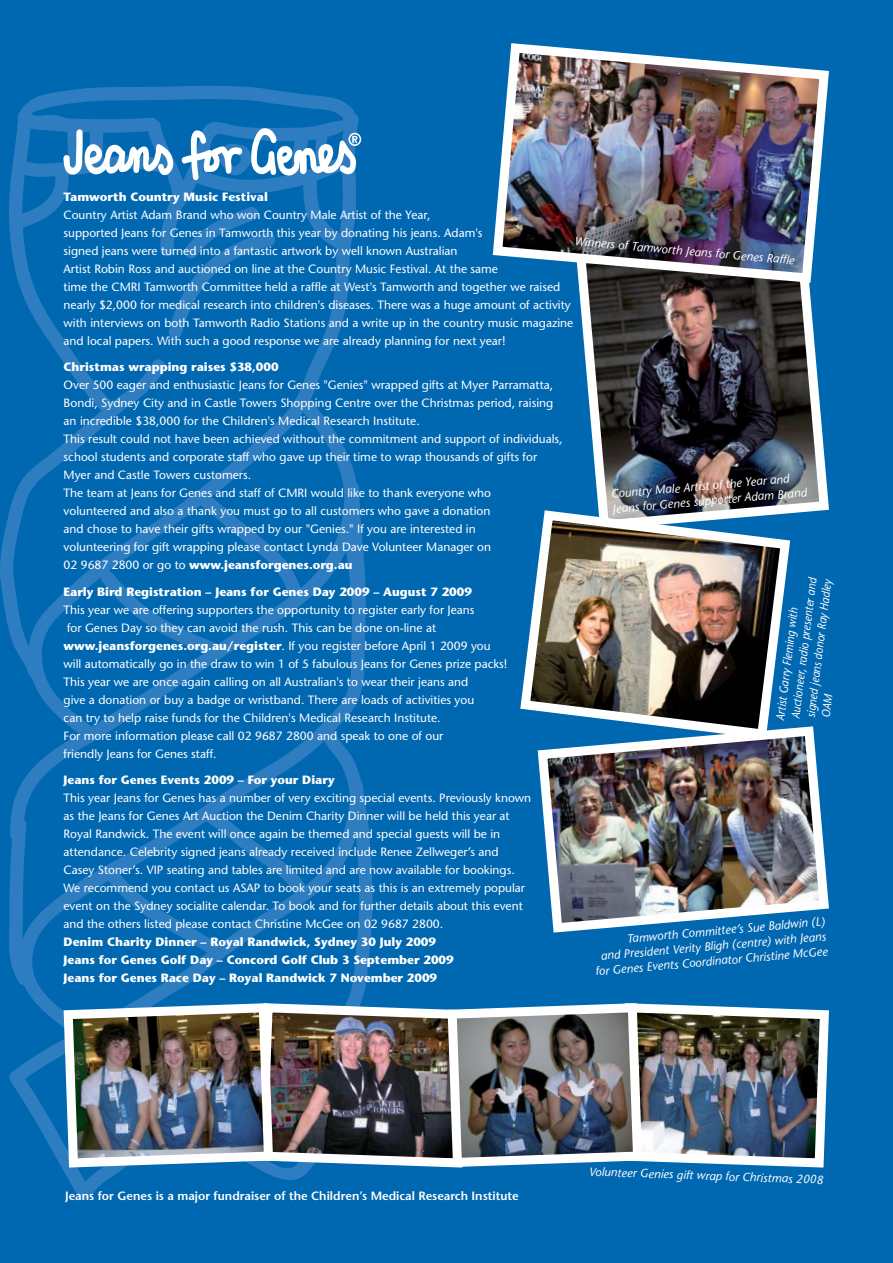
<style>
.page{position:relative;width:893px;height:1263px;background:#0067b1}
.page>*{position:absolute;margin:0;border:0;box-sizing:border-box;transform-origin:0 0}
.t1{font:12px/18px "Stone Sans";color:#fff}
.t2{font:700 12px/18px "Stone Sans";color:#fff}
.t3{font:italic 12px/15px "Stone Sans";color:#fff;text-align:right}
.t4{font:italic 12px "Stone Sans";color:#fff;scale:.9 1}
.t5{font:600 12px "Stone Sans";color:#fff}
.s1{font-weight:700}
</style>
<div class="page">
<svg style="left:0;top:86px;width:373px;height:1114px"></svg>
<svg style="left:167px;top:204px;width:111px;height:138px"></svg>
<svg style="left:64px;top:128px;width:110px;height:48px"></svg>
<svg style="left:180px;top:127px;width:181px;height:53px"></svg>
<img style="left:579px;top:288px;width:250px;height:225px">
<img style="left:492px;top:43px;width:337px;height:245px">
<img style="left:59px;top:998px;width:770px;height:174px">
<img style="left:520px;top:505px;width:275px;height:216px">
<img style="left:537px;top:721px;width:292px;height:212px">
<p class="t2" style="left:64px;top:189px;width:206px">Tamworth Country Music Festival</p>
<p class="t1" style="left:64px;top:207px;width:511px">Country Artist Adam Brand who won Country Male Artist of the Year,<br>supported Jeans for Genes in Tamworth this year by donating his jeans. Adam's<br>signed jeans were turned into a fantastic artwork by well known Australian<br>Artist Robin Ross and auctioned on line at the Country Music Festival. At the same<br>time the CMRI Tamworth Committee held a raffle at West's Tamworth and together we raised nearly $2,000 for medical research into children's diseases. There was a huge amount of activity with interviews on both Tamworth Radio Stations and a write up in the country music magazine and local papers. With such a good response we are already planning for next year!</p>
<p class="t2" style="left:64px;top:359px;width:217px">Christmas wrapping raises $38,000</p>
<p class="t1" style="left:64px;top:377px;width:501px">Over 500 eager and enthusiastic Jeans for Genes "Genies" wrapped gifts at Myer Parramatta, Bondi, Sydney City and in Castle Towers Shopping Centre over the Christmas period, raising an incredible $38,000 for the Children's Medical Research Institute.<br>This result could not have been achieved without the commitment and support of individuals, school students and corporate staff who gave up their time to wrap thousands of gifts for Myer and Castle Towers customers.<br>The team at Jeans for Genes and staff of CMRI would like to thank everyone who<br>volunteered and also a thank you must go to all customers who gave a donation<br>and chose to have their gifts wrapped by our "Genies." If you are interested in<br>volunteering for gift wrapping please contact Lynda Dave Volunteer Manager on<br>02 9687 2800 or go to <span class="s1">www.jeansforgenes.org.au</span></p>
<p class="t2" style="left:64px;top:584px;width:410px">Early Bird Registration – Jeans for Genes Day 2009 – August 7 2009</p>
<p class="t1" style="left:64px;top:602px;width:445px">This year we are offering supporters the opportunity to register early for Jeans<br>for Genes Day so they can avoid the rush. This can be done on-line at <span class="s1">www.jeansforgenes.org.au/register</span>. If you register before April 1 2009 you will automatically go in the draw to win 1 of 5 fabulous Jeans for Genes prize packs!<br>This year we are once again calling on all Australian's to wear their jeans and<br>give a donation or buy a badge or wristband. There are loads of activities you<br>can try to help raise funds for the Children's Medical Research Institute.<br>For more information please call 02 9687 2800 and speak to one of our<br>friendly Jeans for Genes staff.</p>
<p class="t2" style="left:64px;top:772px;width:273px">Jeans for Genes Events 2009 – For your Diary</p>
<p class="t1" style="left:64px;top:790px;width:469px">This year Jeans for Genes has a number of very exciting special events. Previously known as the Jeans for Genes Art Auction the Denim Charity Dinner will be held this year at Royal Randwick. The event will once again be themed and special guests will be in attendance. Celebrity signed jeans already received include Renee Zellweger’s and Casey Stoner’s. VIP seating and tables are limited and are now available for bookings.<br>We recommend you contact us ASAP to book your seats as this is an extremely popular event on the Sydney socialite calendar. To book and for further details about this event and the others listed please contact Christine McGee on 02 9687 2800.</p>
<p class="t2" style="left:64px;top:934px;width:392px">Denim Charity Dinner – Royal Randwick, Sydney 30 July 2009<br>Jeans for Genes Golf Day – Concord Golf Club 3 September 2009<br>Jeans for Genes Race Day – Royal Randwick 7 November 2009</p>
<p class="t3" style="left:575px;top:235px;width:222px;rotate:5deg">Winners of Tamworth Jeans for Genes Raffle</p>
<p class="t3" style="left:611px;top:488px;width:197px;text-align:left;rotate:-5deg">Country Male Artist of the Year and<br>Jeans for Genes supporter Adam Brand</p>
<p class="t4" style="left:791px;top:718px;width:159px;rotate:-83deg">Auctioneer, radio presenter and</p>
<p class="t4" style="left:806px;top:717px;width:156px;rotate:-83deg">signed jeans donor Ray Hadley</p>
<p class="t4" style="left:775px;top:720px;width:127px;rotate:-83deg">Artist Garry Fleming with</p>
<p class="t3" style="left:592px;top:935px;width:234px;rotate:-5deg">Tamworth Committee’s Sue Baldwin (L)<br>and President Verity Bligh (centre) with Jeans for Genes Events Coordinator Christine McGee</p>
<p class="t5" style="left:65px;top:1191px;width:455px">Jeans for Genes is a major fundraiser of the Children’s Medical Research Institute</p>
<p class="t3" style="left:589px;top:1165px;width:236px;rotate:2deg">Volunteer Genies gift wrap for Christmas 2008</p>
</div>
